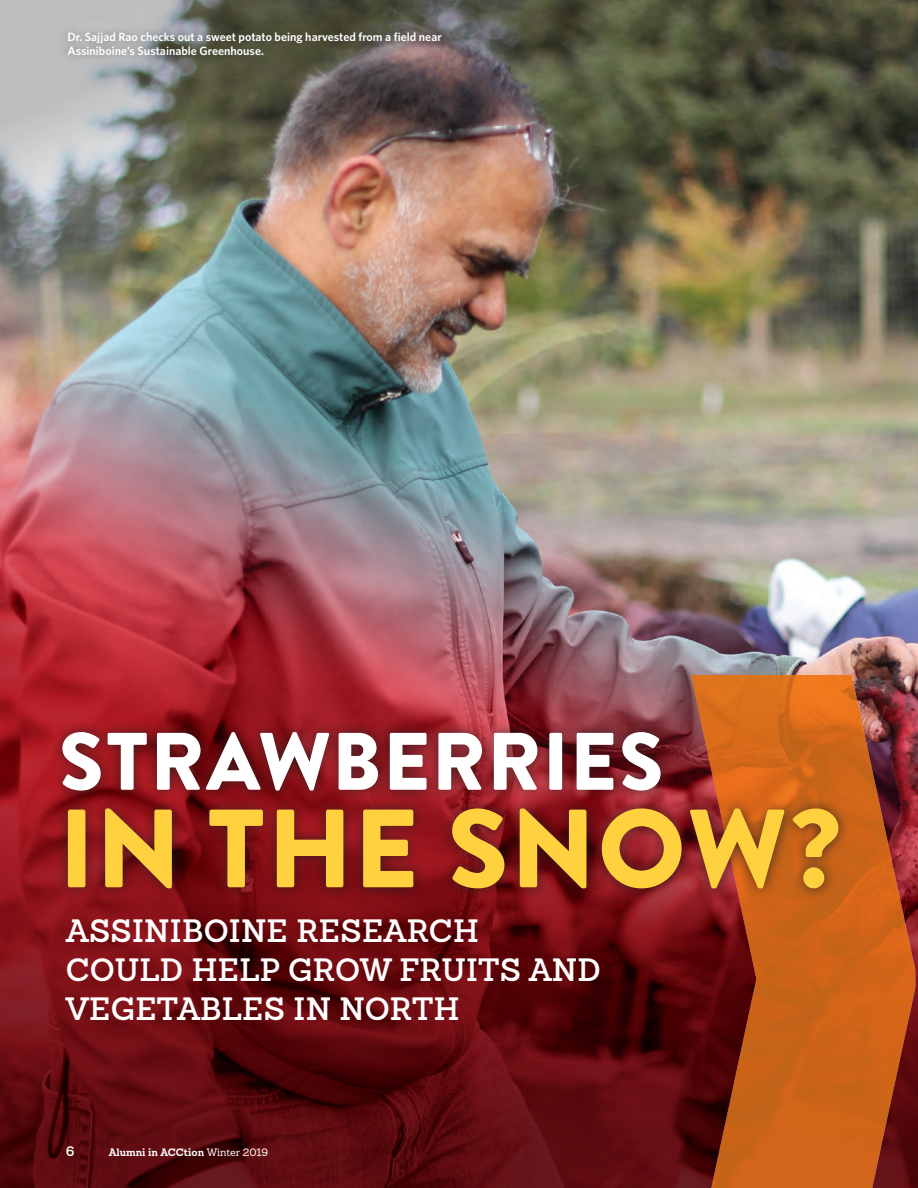
<style>
.page{position:relative;width:918px;height:1188px;background:#fff}
.page>*{position:absolute;margin:0;border:0;box-sizing:border-box;transform-origin:0 0}
.t1{font:900 111px "Brandon Text";letter-spacing:.02em;color:#ffd13f}
.t2{font:900 81.3px "Brandon Text";letter-spacing:.02em;color:#fff}
.t3{font:600 31.5px/39px "Sanchez";letter-spacing:.01em;color:#fff}
.t4{font:600 13.5px "Sanchez";color:#fff}
.t5{font:600 12px/13.5px "Whitney";color:#fff}
.t6{font:700 10.5px "Sanchez";color:#fff}
.s1{font-weight:400}
</style>
<div class="page">
<img style="left:0;top:377px;width:918px;height:382px">
<svg style="left:0;top:759px;width:646px;height:429px;background:#640b0f"></svg>
<svg style="left:646px;top:675px;width:272px;height:513px;background:#a2431a"></svg>
<div style="left:51px;top:719px;width:800px;height:182px;background:#231f20;opacity:.75"></div>
<img style="left:0;top:0;width:918px;height:365px">
<div style="left:60px;top:25px;width:389px;height:38px;background:#231f20;opacity:.4"></div>
<p class="t5" style="left:67px;top:30px;width:376px">Dr. Sajjad Rao checks out a sweet potato being harvested from a field near<br>Assiniboine’s Sustainable Greenhouse.</p>
<h2 class="t2" style="left:59px;top:704px;width:606px">STRAWBERRIES</h2>
<h1 class="t1" style="left:59px;top:770px;width:787px">IN THE SNOW?</h1>
<h3 class="t3" style="left:66px;top:911px;width:536px">ASSINIBOINE RESEARCH<br>COULD HELP GROW FRUITS AND<br>VEGETABLES IN NORTH</h3>
<p class="t4" style="left:66px;top:1142px;width:10px">6</p>
<p class="t6" style="left:109px;top:1145px;width:161px">Alumni in ACCtion <span class="s1">Winter 2019</span></p>
</div>
